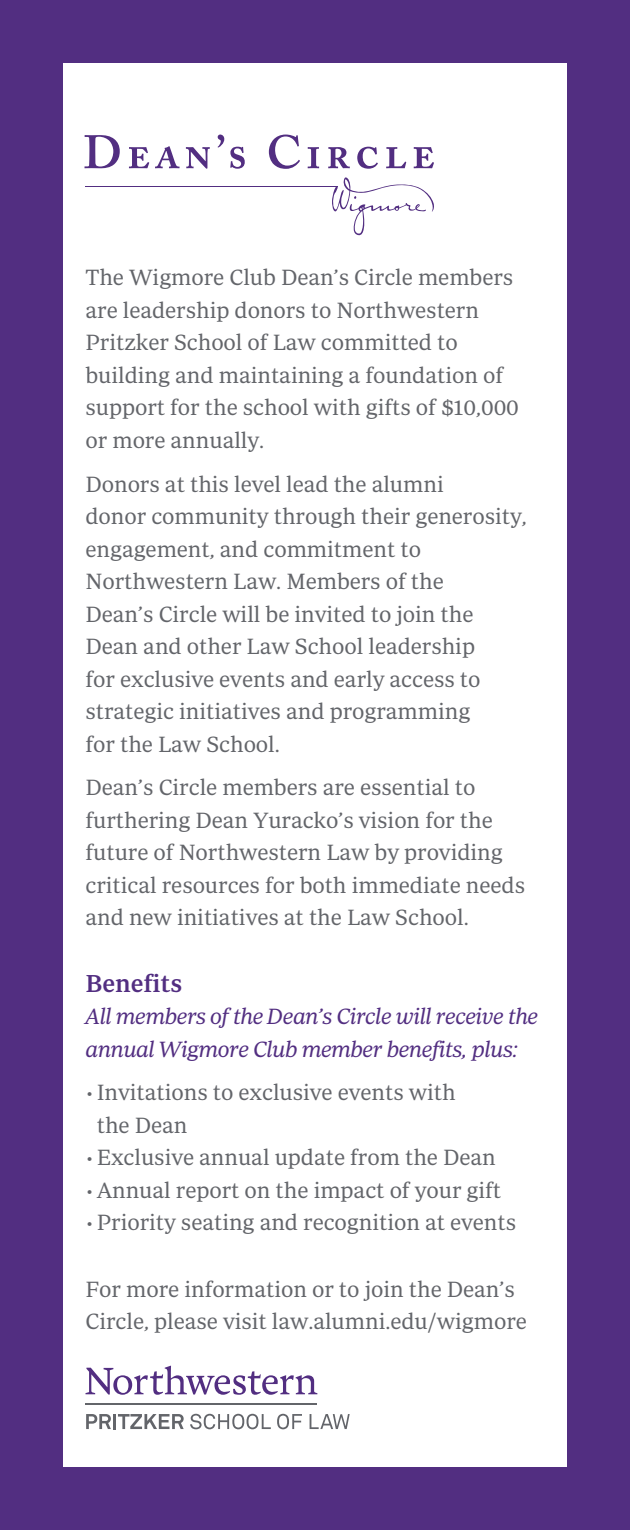
<style>
.page{position:relative;width:630px;height:1530px;background:#522e81}
.page>*{position:absolute;margin:0;border:0;box-sizing:border-box;transform-origin:0 0}
.t1{font:500 25px "Periodico Text";letter-spacing:-.005em;color:#522e81}
.t2{font:22.5px/32.5px "Periodico Text Lg";letter-spacing:-.005em;color:#63656a}
.t3{font:22.5px/32.5px "Periodico Text Lg It";letter-spacing:-.02em;color:#522e81}
</style>
<div class="page">
<div style="left:63px;top:63px;width:504px;height:1404px;background:#fff"></div>
<svg style="left:332px;top:177px;width:102px;height:59px"></svg>
<svg style="left:85px;top:135px;width:35px;height:33px"></svg>
<svg style="left:129px;top:147px;width:20px;height:21px"></svg>
<svg style="left:155px;top:146px;width:25px;height:22px"></svg>
<svg style="left:186px;top:147px;width:24px;height:22px"></svg>
<svg style="left:218px;top:135px;width:6px;height:12px"></svg>
<svg style="left:230px;top:147px;width:15px;height:22px"></svg>
<svg style="left:269px;top:135px;width:31px;height:34px"></svg>
<svg style="left:308px;top:147px;width:11px;height:21px"></svg>
<svg style="left:328px;top:147px;width:22px;height:21px"></svg>
<svg style="left:357px;top:147px;width:21px;height:22px"></svg>
<svg style="left:386px;top:147px;width:20px;height:21px"></svg>
<svg style="left:414px;top:147px;width:20px;height:21px"></svg>
<hr style="left:85px;top:186px;width:252px;height:1px;background:#522e81">
<svg style="left:86px;top:1366px;width:231px;height:29px"></svg>
<hr style="left:86px;top:1403px;width:231px;height:2px;background:#63656a">
<svg style="left:86px;top:1414px;width:25px;height:15px"></svg>
<hr style="left:113px;top:1414px;width:3px;height:15px;background:#63656a">
<svg style="left:118px;top:1414px;width:66px;height:15px"></svg>
<svg style="left:190px;top:1414px;width:81px;height:15px"></svg>
<svg style="left:277px;top:1414px;width:25px;height:15px"></svg>
<svg style="left:310px;top:1414px;width:40px;height:15px"></svg>
<p class="t2" style="left:86px;top:261px;width:435px">The Wigmore Club Dean’s Circle members are leadership donors to Northwestern Pritzker School of Law committed to building and maintaining a foundation of support for the school with gifts of $10,000 or more annually.</p>
<p class="t2" style="left:86px;top:467px;width:443px">Donors at this level lead the alumni<br>donor community through their generosity, engagement, and commitment to Northwestern Law. Members of the<br>Dean’s Circle will be invited to join the Dean and other Law School leadership<br>for exclusive events and early access to strategic initiatives and programming<br>for the Law School.</p>
<p class="t2" style="left:86px;top:771px;width:441px">Dean’s Circle members are essential to furthering Dean Yuracko’s vision for the future of Northwestern Law by providing critical resources for both immediate needs and new initiatives at the Law School.</p>
<p class="t1" style="left:86px;top:969px;width:98px">Benefits</p>
<p class="t3" style="left:86px;top:1000px;width:454px">All members of the Dean’s Circle will receive the annual Wigmore Club member benefits, plus:</p>
<p class="t2" style="left:97px;top:1076px;width:361px;text-indent:-11px">•Invitations to exclusive events with the Dean</p>
<p class="t2" style="left:86px;top:1141px;width:412px">•Exclusive annual update from the Dean</p>
<p class="t2" style="left:86px;top:1174px;width:417px">•Annual report on the impact of your gift</p>
<p class="t2" style="left:86px;top:1206px;width:432px">•Priority seating and recognition at events</p>
<p class="t2" style="left:86px;top:1272px;width:443px">For more information or to join the Dean’s<br>Circle, please visit law.alumni.edu/wigmore</p>
</div>
